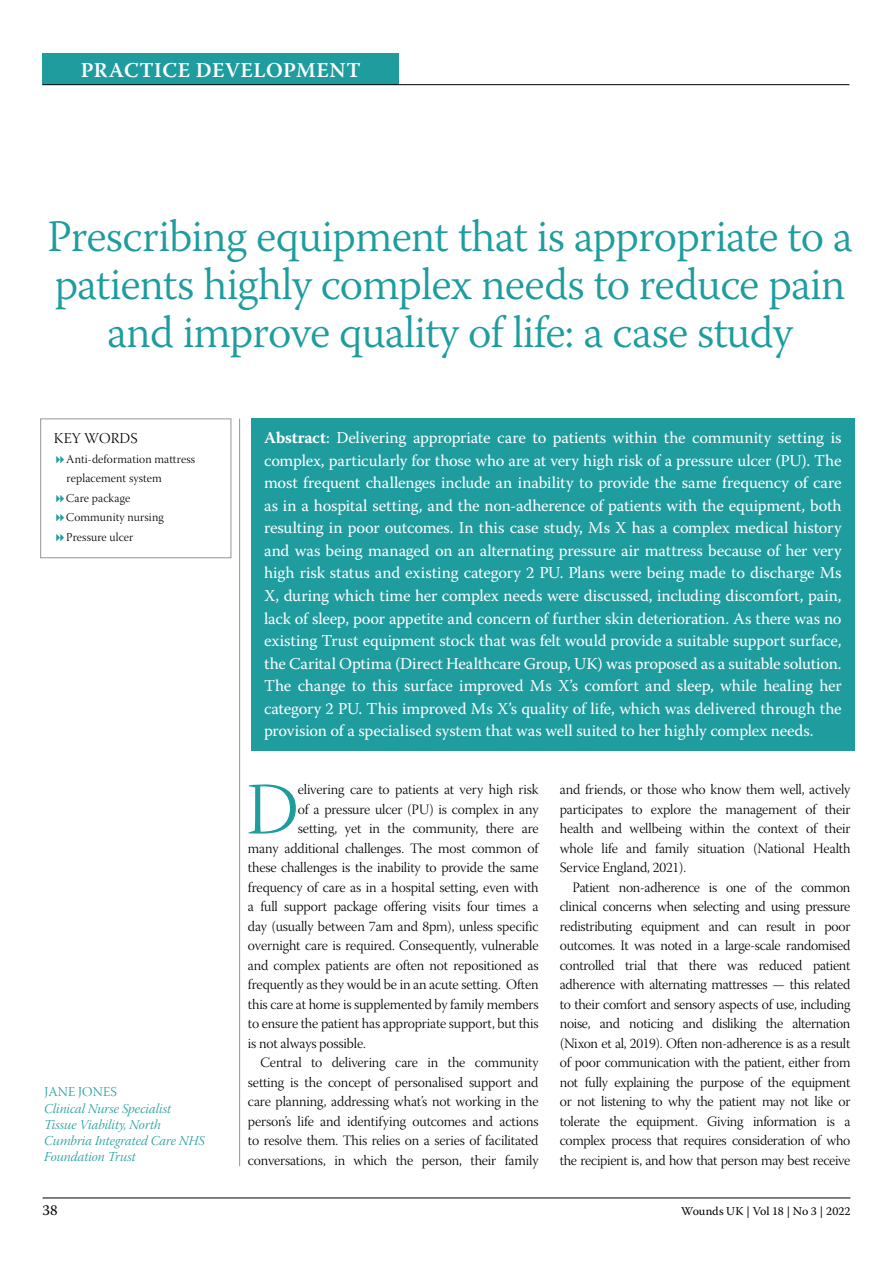
<style>
.page{position:relative;width:893px;height:1263px;background:#fff}
.page>*{position:absolute;margin:0;border:0;box-sizing:border-box;transform-origin:0 0}
.t1{font:73.35px "Warnock Pro Light Subh";color:#1e9c9e}
.t2{font:300 45px/48px "Warnock Pro";letter-spacing:-.02em;color:#1e9c9e;text-align:center}
.t3{font:600 21px "Warnock Pro";letter-spacing:.025em;color:#fff}
.t4{font:16.5px/22.5px "Warnock Pro";letter-spacing:-.01em;color:#fff;text-align:justify}
.t5{font:15px "Warnock Pro Light Subh";letter-spacing:.01em;color:#000}
.t6{font:15px "Warnock Pro";color:#000}
.t7{font:14.25px/19.5px "Warnock Pro Light Subh";letter-spacing:-.01em;color:#000;text-align:justify}
.t8{font:13.5px/16.2px "Warnock Pro Light It Subh";color:#1e9c9e}
.t9{font:13.5px "Warnock Pro Light Subh";letter-spacing:.01em;color:#1e9c9e}
.t10{font:12px/19.5px "Warnock Pro Light Subh";letter-spacing:.01em;color:#000}
.t11{font:12px "Warnock Pro";letter-spacing:-.005em;color:#000}
.s1{font-weight:700}
</style>
<div class="page">
<hr style="left:43px;top:1197px;width:807px;height:1px;background:#000">
<div style="left:43px;top:53px;width:356px;height:32px;background:#1e9c9e"></div>
<hr style="left:43px;top:84px;width:806px;height:1px;background:#000">
<hr style="left:239px;top:419px;width:1px;height:747px;background:#939598">
<div style="left:251px;top:418px;width:603px;height:332px;background:#1e9c9e"></div>
<div style="left:40px;top:418px;width:191px;height:140px;border:1px solid #939598"></div>
<h3 class="t3" style="left:81px;top:57px;width:282px">PRACTICE DEVELOPMENT</h3>
<h2 class="t2" style="left:47px;top:212px;width:807px">Prescribing equipment that is appropriate to a patients highly complex needs to reduce pain and improve quality of life: a case study</h2>
<p class="t5" style="left:54px;top:430px;width:85px">KEY WORDS</p>
<p class="t10" style="left:66px;top:450px;width:130px">Anti-deformation mattress replacement system<br>Care package<br>Community nursing<br>Pressure ulcer</p>
<p class="t9" style="left:44px;top:1085px;width:74px">JANE JONES</p>
<p class="t8" style="left:44px;top:1101px;width:162px">Clinical Nurse Specialist<br>Tissue Viability, North<br>Cumbria Integrated Care NHS<br>Foundation Trust</p>
<p class="t4" style="left:264px;top:426px;width:579px"><span class="s1">Abstract</span>: Delivering appropriate care to patients within the community setting is complex, particularly for those who are at very high risk of a pressure ulcer (PU). The most frequent challenges include an inability to provide the same frequency of care as in a hospital setting, and the non-adherence of patients with the equipment, both resulting in poor outcomes. In this case study, Ms X has a complex medical history and was being managed on an alternating pressure air mattress because of her very high risk status and existing category 2 PU. Plans were being made to discharge Ms X, during which time her complex needs were discussed, including discomfort, pain, lack of sleep, poor appetite and concern of further skin deterioration. As there was no existing Trust equipment stock that was felt would provide a suitable support surface, the Carital Optima (Direct Healthcare Group, UK) was proposed as a suitable solution.<br>The change to this surface improved Ms X’s comfort and sleep, while healing her category 2 PU. This improved Ms X’s quality of life, which was delivered through the provision of a specialised system that was well suited to her highly complex needs.</p>
<h1 class="t1" style="left:246px;top:770px;width:54px">D</h1>
<p class="t7" style="left:298px;top:782px;width:242px">elivering care to patients at very high risk</p>
<p class="t7" style="left:298px;top:801px;width:242px">of a pressure ulcer (PU) is complex in any</p>
<p class="t7" style="left:298px;top:821px;width:242px">setting, yet in the community, there are</p>
<p class="t7" style="left:248px;top:840px;width:292px">many additional challenges. The most common of</p>
<p class="t7" style="left:248px;top:859px;width:292px">these challenges is the inability to provide the same</p>
<p class="t7" style="left:248px;top:879px;width:292px">frequency of care as in a hospital setting, even with</p>
<p class="t7" style="left:248px;top:898px;width:292px">a full support package offering visits four times a</p>
<p class="t7" style="left:248px;top:918px;width:292px">day (usually between 7am and 8pm), unless specific</p>
<p class="t7" style="left:248px;top:937px;width:292px">overnight care is required. Consequently, vulnerable</p>
<p class="t7" style="left:248px;top:957px;width:292px">and complex patients are often not repositioned as</p>
<p class="t7" style="left:248px;top:976px;width:292px">frequently as they would be in an acute setting. Often</p>
<p class="t7" style="left:248px;top:996px;width:292px">this care at home is supplemented by family members</p>
<p class="t7" style="left:248px;top:1015px;width:292px">to ensure the patient has appropriate support, but this</p>
<p class="t7" style="left:248px;top:1035px;width:119px">is not always possible.</p>
<p class="t7" style="left:261px;top:1054px;width:279px">Central to delivering care in the community</p>
<p class="t7" style="left:248px;top:1074px;width:292px">setting is the concept of personalised support and</p>
<p class="t7" style="left:248px;top:1093px;width:292px">care planning, addressing what’s not working in the</p>
<p class="t7" style="left:248px;top:1113px;width:292px">person’s life and identifying outcomes and actions</p>
<p class="t7" style="left:248px;top:1132px;width:292px">to resolve them. This relies on a series of facilitated</p>
<p class="t7" style="left:248px;top:1152px;width:292px">conversations, in which the person, their family</p>
<p class="t7" style="left:560px;top:781px;width:292px">and friends, or those who know them well, actively participates to explore the management of their health and wellbeing within the context of their whole life and family situation (National Health Service England, 2021).</p>
<p class="t7" style="left:560px;top:879px;width:292px;text-indent:13px">Patient non-adherence is one of the common clinical concerns when selecting and using pressure redistributing equipment and can result in poor outcomes. It was noted in a large-scale randomised controlled trial that there was reduced patient adherence with alternating mattresses — this related to their comfort and sensory aspects of use, including noise, and noticing and disliking the alternation (Nixon et al, 2019). Often non-adherence is as a result of poor communication with the patient, either from not fully explaining the purpose of the equipment or not listening to why the patient may not like or tolerate the equipment. Giving information is a complex process that requires consideration of who the recipient is, and how that person may best receive</p>
<p class="t6" style="left:43px;top:1201px;width:17px">38</p>
<p class="t11" style="left:681px;top:1204px;width:171px">Wounds UK | Vol 18 | No 3 | 2022</p>
</div>
